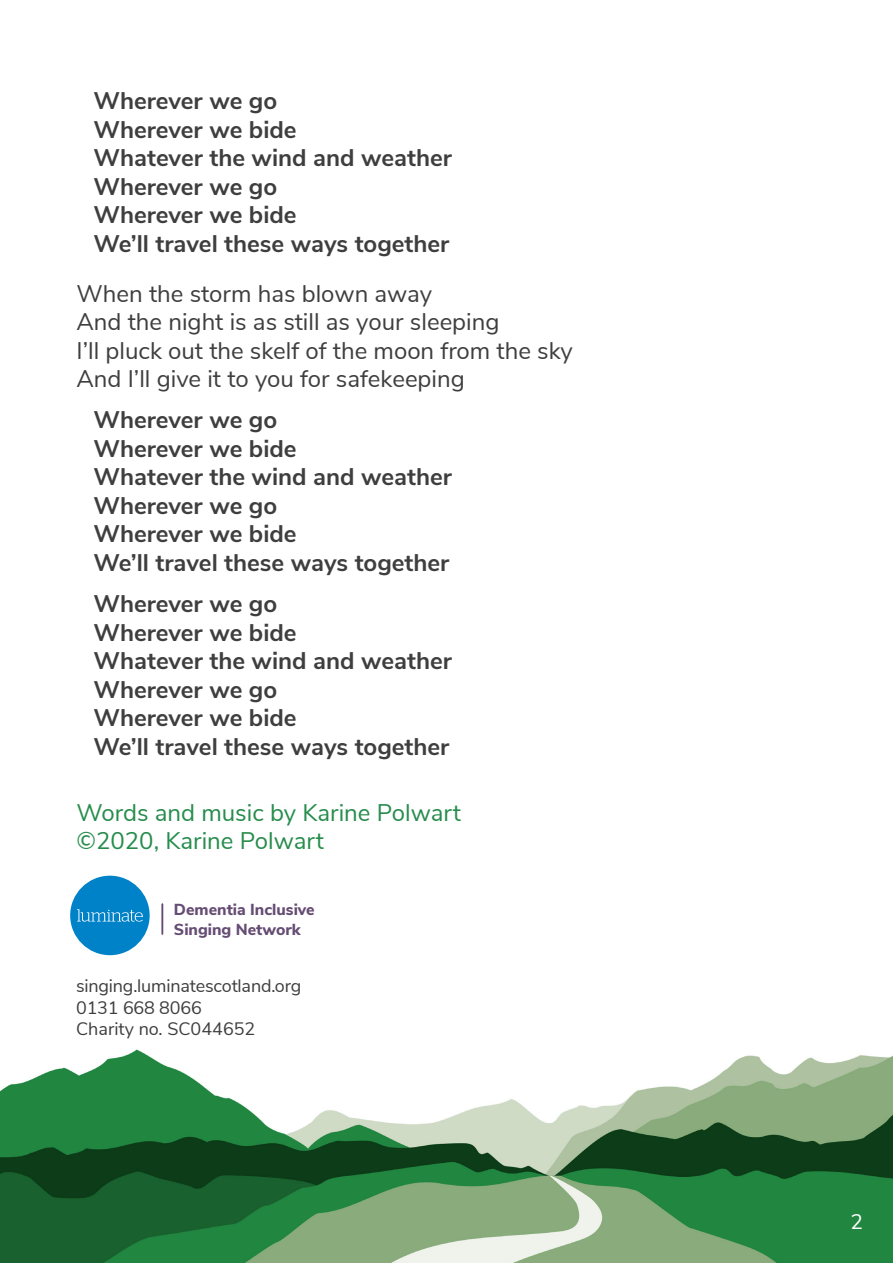
<style>
.page{position:relative;width:893px;height:1263px;background:#fff}
.page>*{position:absolute;margin:0;border:0;box-sizing:border-box;transform-origin:0 0}
.chorus{font:700 24px "Nunito Sans";color:#3e3e3f}
.lyrics{font:24px "Nunito Sans";color:#3e3e3f}
.credit{font:24px/28.5px "Nunito Sans";color:#268c4c}
.chorus_first_line{font:700 24px "Nunito Sans";color:#3e3e3f}
.lyrics_first_line{font:24px "Nunito Sans";color:#3e3e3f}
.body{font:21px "Nunito Sans";color:#fff}
.body-2{font:18px/21.6px "Nunito Sans";letter-spacing:-.01em;color:#3e3e3f}
.t1{font:800 15.9px "Nunito Sans";color:#654c73}
</style>
<div class="page">
<img style="left:0;top:1049px;width:893px;height:214px">
<div style="left:70px;top:876px;width:80px;height:79px;background:#0082c9;border-radius:50%"></div>
<svg style="left:77px;top:909px;width:66px;height:12px"></svg>
<hr style="left:161px;top:904px;width:2px;height:30px;background:#654c73">
<p class="chorus_first_line" style="left:94px;top:83px;width:185px">Wherever we go</p>
<p class="chorus" style="left:94px;top:112px;width:205px">Wherever we bide</p>
<p class="chorus" style="left:94px;top:140px;width:360px">Whatever the wind and weather</p>
<p class="chorus" style="left:94px;top:169px;width:185px">Wherever we go</p>
<p class="chorus" style="left:94px;top:197px;width:205px">Wherever we bide</p>
<p class="chorus" style="left:94px;top:226px;width:357px">We’ll travel these ways together</p>
<p class="lyrics_first_line" style="left:77px;top:276px;width:357px">When the storm has blown away</p>
<p class="lyrics" style="left:77px;top:304px;width:424px">And the night is as still as your sleeping</p>
<p class="lyrics" style="left:77px;top:333px;width:498px">I’ll pluck out the skelf of the moon from the sky</p>
<p class="lyrics" style="left:77px;top:361px;width:390px">And I’ll give it to you for safekeeping</p>
<p class="chorus_first_line" style="left:94px;top:402px;width:185px">Wherever we go</p>
<p class="chorus" style="left:94px;top:431px;width:205px">Wherever we bide</p>
<p class="chorus" style="left:94px;top:459px;width:360px">Whatever the wind and weather</p>
<p class="chorus" style="left:94px;top:488px;width:185px">Wherever we go</p>
<p class="chorus" style="left:94px;top:516px;width:205px">Wherever we bide</p>
<p class="chorus" style="left:94px;top:545px;width:357px">We’ll travel these ways together</p>
<p class="chorus_first_line" style="left:94px;top:586px;width:185px">Wherever we go</p>
<p class="chorus" style="left:94px;top:615px;width:205px">Wherever we bide</p>
<p class="chorus" style="left:94px;top:643px;width:360px">Whatever the wind and weather</p>
<p class="chorus" style="left:94px;top:672px;width:185px">Wherever we go</p>
<p class="chorus" style="left:94px;top:700px;width:205px">Wherever we bide</p>
<p class="chorus" style="left:94px;top:729px;width:357px">We’ll travel these ways together</p>
<p class="credit" style="left:77px;top:797px;width:386px">Words and music by Karine Polwart ©2020, Karine Polwart</p>
<p class="t1" style="left:174px;top:898px;width:142px">Dementia Inclusive</p>
<p class="t1" style="left:174px;top:917px;width:128px">Singing Network</p>
<p class="body-2" style="left:76px;top:974px;width:227px">singing.luminatescotland.org<br>0131 668 8066<br>Charity no. SC044652</p>
<p class="body" style="left:851px;top:1206px;width:14px">2</p>
</div>
